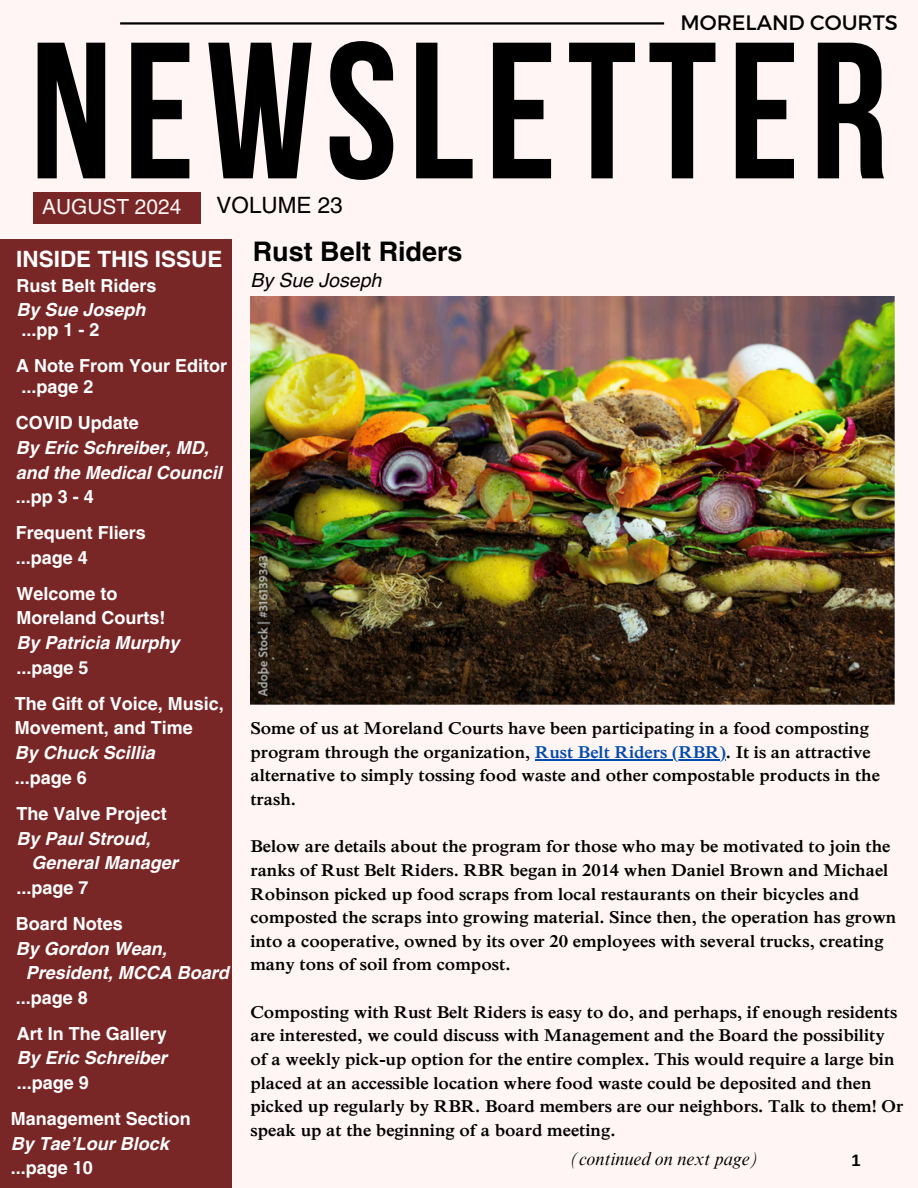
<style>
.page{position:relative;width:918px;height:1188px;background:#fff5f5}
.page>*{position:absolute;margin:0;border:0;box-sizing:border-box;transform-origin:0 0}
.t1{font:193.8px "Bebas Neue Cyrillic";letter-spacing:.055em;color:#000}
.t2{font:700 27px "Helvetica LT Pro";color:#000}
.t3{font:700 22.5px "Helvetica LT Pro";color:#fff}
.t4{font:22.5px "Helvetica LT Pro";color:#000}
.t5{font:20.85px "Montserrat";color:#000}
.t6{font:20.85px "Helvetica LT Pro";color:#fff5f5}
.t7{font:italic 19.5px "Helvetica LT Pro";color:#000}
.t8{font:700 18px/24.8px "Helvetica LT Pro";color:#fff}
.t9{font:italic 700 18px/24.8px "Helvetica LT Pro";color:#fff}
.t10{font:italic 18px "Times NRMT Pro";color:#000}
.t11{font:600 17.55px/23.7px "Times NRMT Pro";color:#000}
.t12{font:700 16.5px "Arimo";color:#000}
.s1{font-style:normal}
.s2{font-style:italic}
.s3{color:#004aad}
</style>
<div class="page">
<hr style="left:120px;top:22px;width:544px;height:3px;background:#000">
<div style="left:33px;top:192px;width:168px;height:32px;background:#792626"></div>
<div style="left:0;top:239px;width:232px;height:949px;background:#792626"></div>
<img style="left:250px;top:296px;width:645px;height:409px">
<hr style="left:535px;top:759px;width:185px;height:1px;background:#004aad">
<h4 class="t5" style="left:681px;top:10px;width:219px">MORELAND COURTS</h4>
<h4 class="t1" style="left:30px;top:33px;width:859px">NEWSLETTER</h4>
<h3 class="t6" style="left:42px;top:199px;width:141px">AUGUST 2024</h3>
<h4 class="t4" style="left:217px;top:197px;width:128px">VOLUME 23</h4>
<h5 class="t3" style="left:16px;top:251px;width:208px">INSIDE THIS ISSUE</h5>
<h5 class="t8" style="left:17px;top:275px;width:142px">Rust Belt Riders</h5>
<h5 class="t9" style="left:17px;top:299px;width:131px">By Sue Joseph</h5>
<h5 class="t8" style="left:22px;top:319px;width:80px">...pp 1 - 2</h5>
<h2 class="t8" style="left:16px;top:355px;width:213px">A Note From Your Editor</h2>
<p class="t8" style="left:22px;top:376px;width:74px">...page 2</p>
<p class="t9" style="left:16px;top:412px;width:208px"><span class="s1">COVID Update<br></span>By Eric Schreiber, MD, and the Medical Council <span class="s1">...pp 3 - 4</span></p>
<h5 class="t8" style="left:16px;top:522px;width:132px">Frequent Fliers ...page 4</h5>
<h5 class="t8" style="left:17px;top:583px;width:165px">Welcome to<br>Moreland Courts!<br><span class="s2">By Patricia Murphy </span>...page 5</h5>
<h5 class="t8" style="left:15px;top:693px;width:211px">The Gift of Voice, Music,<br>Movement, and Time<br><span class="s2">By Chuck Scillia<br></span>...page 6</h5>
<h5 class="t8" style="left:17px;top:803px;width:152px">The Valve Project</h5>
<h5 class="t9" style="left:17px;top:828px;width:136px">By Paul Stroud,</h5>
<h5 class="t9" style="left:32px;top:852px;width:148px">General Manager</h5>
<h5 class="t8" style="left:17px;top:877px;width:74px">...page 7</h5>
<p class="t8" style="left:16px;top:913px;width:109px">Board Notes</p>
<p class="t9" style="left:16px;top:938px;width:153px">By Gordon Wean,</p>
<p class="t9" style="left:26px;top:962px;width:205px">President, MCCA Board</p>
<p class="t8" style="left:16px;top:987px;width:74px">...page 8</p>
<p class="t8" style="left:17px;top:1023px;width:152px">Art In The Gallery</p>
<p class="t9" style="left:17px;top:1047px;width:152px">By Eric Schreiber</p>
<p class="t8" style="left:11px;top:1066px;width:182px;line-height:35.8px;text-indent:6px">...page 9<br>Management Section</p>
<p class="t9" style="left:11px;top:1133px;width:160px">By Tae’Lour Block</p>
<p class="t8" style="left:11px;top:1157px;width:84px">...page 10</p>
<p class="t2" style="left:253px;top:241px;width:211px">Rust Belt Riders</p>
<h5 class="t7" style="left:250px;top:273px;width:133px">By Sue Joseph</h5>
<h5 class="t11" style="left:250px;top:719px;width:622px">Some of us at Moreland Courts have been participating in a food composting program through the organization, <span class="s3">Rust Belt Riders (RBR)</span>. It is an attractive</h5>
<h5 class="t11" style="left:250px;top:766px;width:631px">alternative to simply tossing food waste and other compostable products in the trash.</h5>
<h5 class="t11" style="left:250px;top:837px;width:642px">Below are details about the program for those who may be motivated to join the ranks of Rust Belt Riders. RBR began in 2014 when Daniel Brown and Michael</h5>
<h5 class="t11" style="left:250px;top:884px;width:648px">Robinson picked up food scraps from local restaurants on their bicycles and composted the scraps into growing material. Since then, the operation has grown into a cooperative, owned by its over 20 employees with several trucks, creating many tons of soil from compost.</h5>
<h5 class="t11" style="left:250px;top:1002px;width:649px">Composting with Rust Belt Riders is easy to do, and perhaps, if enough residents are interested, we could discuss with Management and the Board the possibility</h5>
<h5 class="t11" style="left:250px;top:1049px;width:654px">of a weekly pick-up option for the entire complex. This would require a large bin placed at an accessible location where food waste could be deposited and then picked up regularly by RBR. Board members are our neighbors. Talk to them! Or speak up at the beginning of a board meeting.</h5>
<h5 class="t10" style="left:570px;top:1152px;width:190px">(continued on next page)</h5>
<h5 class="t12" style="left:851px;top:1151px;width:11px">1</h5>
</div>
